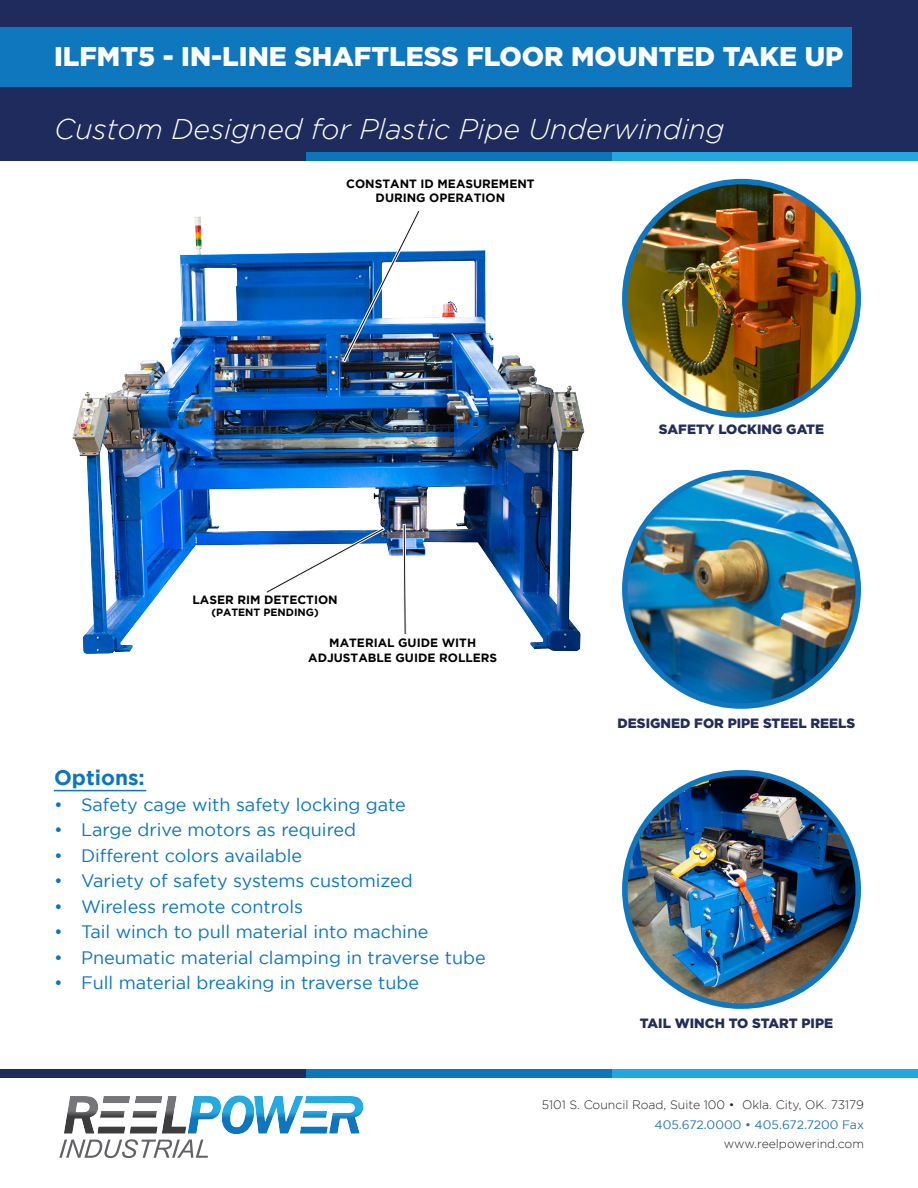
<style>
.page{position:relative;width:918px;height:1188px;background:#fff}
.page>*{position:absolute;margin:0;border:0;box-sizing:border-box;transform-origin:0 0}
.t1{font:italic 300 28.5px "Gotham";color:#fff}
.t2{font:900 27px "Gotham";color:#fff}
.t3{font:700 21px "Gotham";color:#0c76bd}
.t4{font:18px "Gotham";color:#0c76bd}
.t5{font:900 13.5px "Gotham";color:#222e5a}
.t6{font:300 12.15px "Gotham";color:#231f20}
.t7{font:12.15px "Gotham";color:#2675b8}
.t8{font:700 12px/14.4px "Gotham";color:#000;text-align:center}
.t9{font:700 10.5px "Gotham";color:#000}
</style>
<div class="page">
<img style="left:59px;top:1095px;width:305px;height:64px">
<div style="left:0;top:0;width:918px;height:160px;background:#1f2b5d"></div>
<div style="left:612px;top:152px;width:306px;height:8px;background:#22a7e0"></div>
<div style="left:0;top:27px;width:851px;height:59px;background:#0e77be"></div>
<div style="left:306px;top:152px;width:306px;height:8px;background:#0c76bd"></div>
<div style="left:612px;top:1069px;width:306px;height:9px;background:#22a7e0"></div>
<div style="left:306px;top:1069px;width:306px;height:9px;background:#0c76bd"></div>
<div style="left:0;top:1069px;width:306px;height:9px;background:#1e2c5c"></div>
<img style="left:625px;top:182px;width:233px;height:233px;border-radius:117px">
<div style="left:622px;top:179px;width:239px;height:239px;border:6px solid #1077be;border-radius:50%"></div>
<img style="left:625px;top:473px;width:233px;height:233px;border-radius:117px">
<div style="left:622px;top:470px;width:239px;height:239px;border:6px solid #1077be;border-radius:50%"></div>
<img style="left:625px;top:773px;width:233px;height:233px;border-radius:117px">
<div style="left:622px;top:770px;width:239px;height:239px;border:6px solid #1077be;border-radius:50%"></div>
<hr style="left:54px;top:790px;width:92px;height:1px;background:#0c76bd">
<img style="left:72px;top:216px;width:513px;height:438px">
<img style="left:342px;top:210px;width:79px;height:153px">
<svg style="left:265px;top:527px;width:120px;height:68px"></svg>
<svg style="left:402px;top:524px;width:5px;height:111px"></svg>
<p class="t2" style="left:54px;top:41px;width:791px">ILFMT5 - IN-LINE SHAFTLESS FLOOR MOUNTED TAKE UP</p>
<p class="t1" style="left:54px;top:114px;width:672px">Custom Designed for Plastic Pipe Underwinding</p>
<p class="t8" style="left:346px;top:176px;width:190px">CONSTANT ID MEASUREMENT<br>DURING OPERATION</p>
<p class="t5" style="left:659px;top:421px;width:167px">SAFETY LOCKING GATE</p>
<p class="t8" style="left:193px;top:592px;width:147px">LASER RIM DETECTION</p>
<p class="t9" style="left:211px;top:607px;width:109px">(PATENT PENDING)</p>
<p class="t8" style="left:329px;top:636px;width:148px">MATERIAL GUIDE WITH</p>
<p class="t8" style="left:308px;top:650px;width:191px">ADJUSTABLE GUIDE ROLLERS</p>
<p class="t3" style="left:54px;top:766px;width:92px">Options:</p>
<p class="t4" style="left:54px;top:795px;width:353px">• Safety cage with safety locking gate</p>
<p class="t4" style="left:54px;top:820px;width:304px">• Large drive motors as required</p>
<p class="t4" style="left:54px;top:846px;width:250px">• Different colors available</p>
<p class="t4" style="left:54px;top:871px;width:360px">• Variety of safety systems customized</p>
<p class="t4" style="left:54px;top:897px;width:251px">• Wireless remote controls</p>
<p class="t4" style="left:54px;top:922px;width:376px">• Tail winch to pull material into machine</p>
<p class="t4" style="left:54px;top:948px;width:433px">• Pneumatic material clamping in traverse tube</p>
<p class="t4" style="left:54px;top:973px;width:367px">• Full material breaking in traverse tube</p>
<p class="t5" style="left:618px;top:715px;width:239px">DESIGNED FOR PIPE STEEL REELS</p>
<p class="t5" style="left:640px;top:1015px;width:195px">TAIL WINCH TO START PIPE</p>
<p class="t6" style="left:542px;top:1098px;width:324px">5101 S. Council Road, Suite 100 • Okla. City, OK. 73179</p>
<p class="t7" style="left:655px;top:1118px;width:211px">405.672.0000 • 405.672.7200 Fax</p>
<p class="t6" style="left:724px;top:1137px;width:142px">www.reelpowerind.com</p>
</div>
